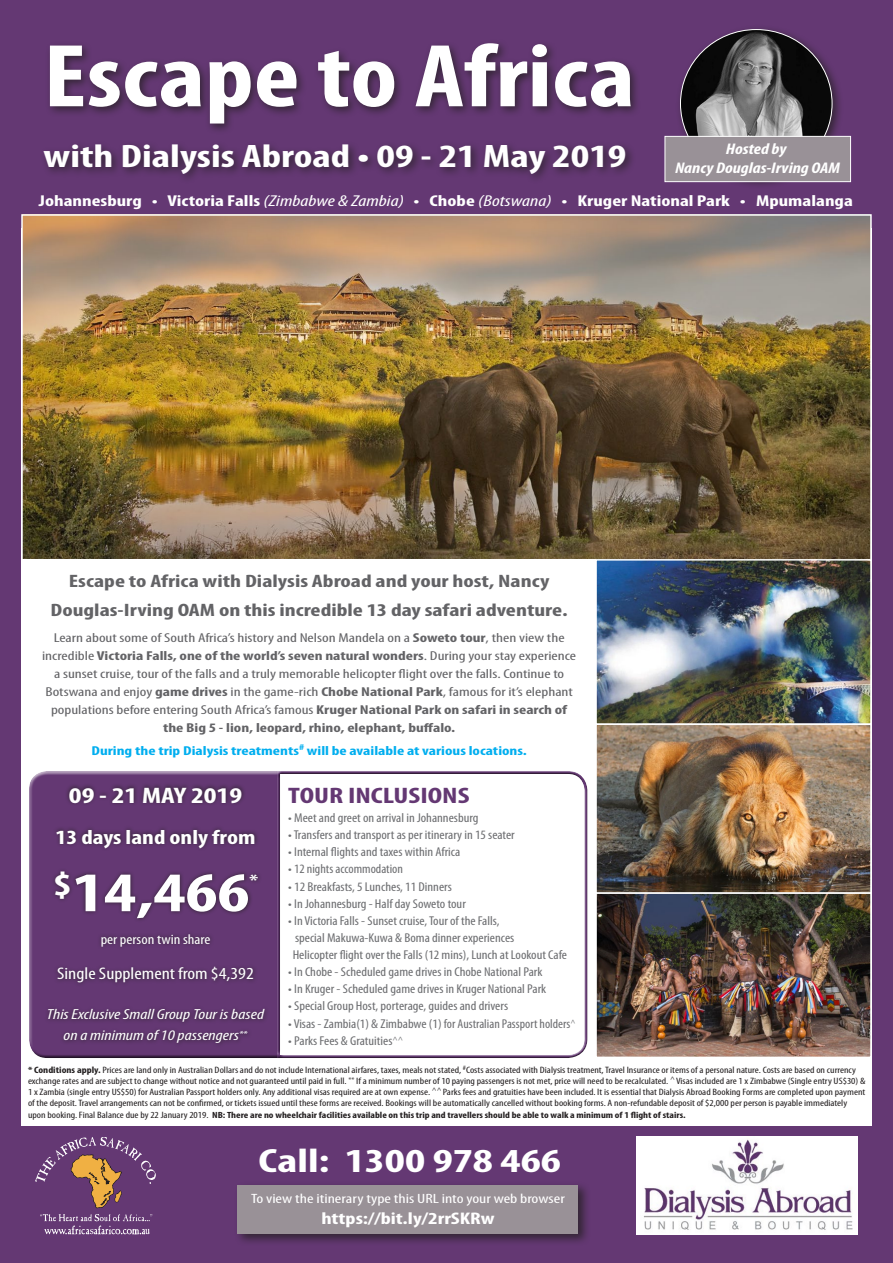
<style>
.page{position:relative;width:893px;height:1263px;background:#643873}
.page>*{position:absolute;margin:0;border:0;box-sizing:border-box;transform-origin:0 0}
.t1{font:700 condensed 90px "Myriad Pro";color:#fff;scale:1.21 1}
.t2{font:700 condensed 56.25px "Myriad Pro";color:#fff;scale:1.33 1}
.t3{font:700 condensed 33.75px "Myriad Pro";color:#fff;scale:1.4 1}
.t4{font:700 condensed 32.7px "Myriad Pro";color:#fff;scale:1.33 1}
.t5{font:700 condensed 22.5px "Myriad Pro";color:#643873;scale:1.33 1}
.t6{font:700 condensed 22.5px "Myriad Pro";color:#fff;scale:1.33 1}
.t7{font:700 condensed 20.25px "Myriad Pro";color:#fff;scale:1.27 1}
.t8{font:700 condensed 18px/28.8px "Myriad Pro";color:#636366;text-align:center;scale:1.33 1}
.t9{font:condensed 16.8px "Myriad Pro";color:#fff;scale:1.2 1}
.t10{font:700 condensed 16.8px "Myriad Pro";color:#fff;scale:1.33 1}
.t11{font:700 condensed 15.75px "Myriad Pro";color:#fff;scale:1.33 1}
.t12{font:italic 700 condensed 15.45px "Myriad Pro";color:#fff;scale:1.2 1}
.t13{font:italic condensed 14.7px/21px "Myriad Pro";color:#fff;text-align:center;scale:1.27 1}
.t14{font:condensed 14.1px "Myriad Pro";color:#fff;scale:1.18 1}
.t15{font:condensed 13.5px "Myriad Pro";color:#fff;scale:1.33 1}
.t16{font:condensed 12.9px "Myriad Pro";color:#6c6d70;scale:1.11 1}
.t17{font:condensed 12.9px/18px "Myriad Pro";color:#636366;text-align:center;scale:1.33 1}
.t18{font:700 condensed 12.9px "Myriad Pro";color:#00aeef;scale:1.33 1}
.t19{font:condensed 9.3px/11.2px "Myriad Pro";color:#231f20;scale:1.2 1}
.t20{font:700 condensed 9px "Myriad Pro";color:#231f20;scale:1.2 1}
.s1{font-weight:400;font-style:italic}
.s2{font-weight:700}
.s3{font-weight:400;font-size:9.3px}
</style>
<div class="page">
<svg style="left:35px;top:1137px;width:121px;height:97px"></svg>
<img style="left:636px;top:1136px;width:221px;height:98px">
<div style="left:234px;top:1181px;width:356px;height:66px;background:#231f20;opacity:.75"></div>
<div style="left:238px;top:1185px;width:340px;height:49px;background:#999197"></div>
<div style="left:21px;top:228px;width:851px;height:897px;background:#fff"></div>
<img style="left:24px;top:217px;width:845px;height:340px">
<div style="left:21px;top:214px;width:851px;height:346px;border:2px solid #fff"></div>
<img style="left:598px;top:562px;width:271px;height:493px">
<div style="left:595px;top:892px;width:277px;height:166px;border:2px solid #fff"></div>
<div style="left:595px;top:559px;width:277px;height:166px;border:2px solid #fff"></div>
<div style="left:40px;top:39px;width:601px;height:145px;background:#231f20;opacity:.75"></div>
<div style="left:595px;top:723px;width:277px;height:171px;border:2px solid #fff"></div>
<div style="left:28px;top:770px;width:253px;height:288px;background:#231f20;opacity:.75"></div>
<div style="left:272px;top:767px;width:315px;height:291px;background:#fff;opacity:.75"></div>
<div style="left:274px;top:773px;width:313px;height:285px;background:#fff"></div>
<div style="left:44px;top:782px;width:225px;height:265px;background:#231f20;opacity:.75"></div>
<div style="left:675px;top:24px;width:168px;height:165px;background:#231f20;opacity:.75"></div>
<img style="left:680px;top:30px;width:152px;height:106px">
<div style="left:664px;top:136px;width:187px;height:46px;background:#999197"></div>
<p class="t1" style="left:44px;top:20px;width:490px">Escape to Africa</p>
<p class="t4" style="left:44px;top:136px;width:440px">with Dialysis Abroad • 09 - 21 May 2019</p>
<p class="t12" style="left:726px;top:139px;width:52px">Hosted by</p>
<p class="t12" style="left:675px;top:158px;width:139px">Nancy Douglas-Irving OAM</p>
<p class="t11" style="left:39px;top:191px;width:614px">Johannesburg • Victoria Falls <span class="s1">(Zimbabwe &amp; Zambia)</span> • Chobe <span class="s1">(Botswana)</span> • Kruger National Park • Mpumalanga</p>
<p class="t8" style="left:51px;top:566px;width:390px">Escape to Africa with Dialysis Abroad and your host, Nancy<br>Douglas-Irving OAM on this incredible 13 day safari adventure.</p>
<p class="t17" style="left:42px;top:629px;width:403px">Learn about some of South Africa’s history and Nelson Mandela on a <span class="s2">Soweto tour</span>, then view the incredible <span class="s2">Victoria Falls, one of the world’s seven natural wonders</span>. During your stay experience a sunset cruise, tour of the falls and a truly memorable helicopter flight over the falls. Continue to Botswana and enjoy <span class="s2">game drives</span> in the game-rich <span class="s2">Chobe National Park</span>, famous for it’s elephant populations before entering South Africa’s famous <span class="s2">Kruger National Park on safari in search of the Big 5 - lion, leopard, rhino, elephant, buffalo.</span></p>
<p class="t18" style="left:91px;top:742px;width:329px">During the trip Dialysis treatments<sup>#</sup> will be available at various locations.</p>
<p class="t6" style="left:69px;top:781px;width:132px">09 - 21 MAY 2019</p>
<p class="t7" style="left:55px;top:824px;width:159px">13 days land only from</p>
<p class="t2" style="left:53px;top:857px;width:149px"><sup>$</sup>14,466</p>
<p class="t10" style="left:249px;top:869px;width:8px">*</p>
<p class="t14" style="left:101px;top:930px;width:94px">per person twin share</p>
<p class="t9" style="left:57px;top:963px;width:165px">Single Supplement from $4,392</p>
<p class="t13" style="left:47px;top:1004px;width:172px">This Exclusive Small Group Tour is based on a minimum of 10 passengers<sup>**</sup></p>
<p class="t5" style="left:288px;top:781px;width:138px">TOUR INCLUSIONS</p>
<p class="t16" style="left:288px;top:810px;width:173px">• Meet and greet on arrival in Johannesburg</p>
<p class="t16" style="left:288px;top:827px;width:206px">• Transfers and transport as per itinerary in 15 seater</p>
<p class="t16" style="left:288px;top:844px;width:157px">• Internal flights and taxes within Africa</p>
<p class="t16" style="left:288px;top:861px;width:105px">• 12 nights accommodation</p>
<p class="t16" style="left:288px;top:878px;width:149px">• 12 Breakfasts, 5 Lunches, 11 Dinners</p>
<p class="t16" style="left:288px;top:896px;width:161px">• In Johannesburg - Half day Soweto tour</p>
<p class="t16" style="left:288px;top:913px;width:192px">• In Victoria Falls - Sunset cruise, Tour of the Falls,</p>
<p class="t16" style="left:295px;top:930px;width:199px">special Makuwa-Kuwa &amp; Boma dinner experiences</p>
<p class="t16" style="left:293px;top:947px;width:249px">Helicopter flight over the Falls (12 mins), Lunch at Lookout Cafe</p>
<p class="t16" style="left:288px;top:964px;width:230px">• In Chobe - Scheduled game drives in Chobe National Park</p>
<p class="t16" style="left:288px;top:981px;width:234px">• In Kruger - Scheduled game drives in Kruger National Park</p>
<p class="t16" style="left:288px;top:998px;width:200px">• Special Group Host, porterage, guides and drivers</p>
<p class="t16" style="left:288px;top:1015px;width:260px">• Visas - Zambia(1) &amp; Zimbabwe (1) for Australian Passport holders<sup>^</sup></p>
<p class="t16" style="left:288px;top:1033px;width:105px">• Parks Fees &amp; Gratuities<sup>^^</sup></p>
<p class="t19" style="left:28px;top:1064px;width:699px"><span class="s2">* Conditions apply.</span> Prices are land only in Australian Dollars and do not include International airfares, taxes, meals not stated, <sup>#</sup>Costs associated with Dialysis treatment, Travel Insurance or items of a personal nature. Costs are based on currency exchange rates and are subject to change without notice and not guaranteed until paid in full. <sup>**</sup> If a minimum number of 10 paying passengers is not met, price will need to be recalculated. <sup>^</sup> Visas included are 1 x Zimbabwe (Single entry US$30) &amp; 1 x Zambia (single entry US$50) for Australian Passport holders only. Any additional visas required are at own expense. <sup>^^</sup> Parks fees and gratuities have been included. It is essential that Dialysis Abroad Booking Forms are completed upon payment of the deposit. Travel arrangements can not be confirmed, or tickets issued until these forms are received. Bookings will be automatically cancelled without booking forms. A non-refundable deposit of $2,000 per person is payable immediately</p>
<p class="t20" style="left:28px;top:1109px;width:549px"><span class="s3">upon booking. Final Balance due by 22 January 2019.</span> NB: There are no wheelchair facilities available on this trip and travellers should be able to walk a minimum of 1 flight of stairs.</p>
<p class="t3" style="left:259px;top:1140px;width:218px">Call: 1300 978 466</p>
<p class="t15" style="left:251px;top:1190px;width:237px">To view the itinerary type this URL into your web browser</p>
<p class="t10" style="left:321px;top:1208px;width:132px">https://bit.ly/2rrSKRw</p>
</div>
